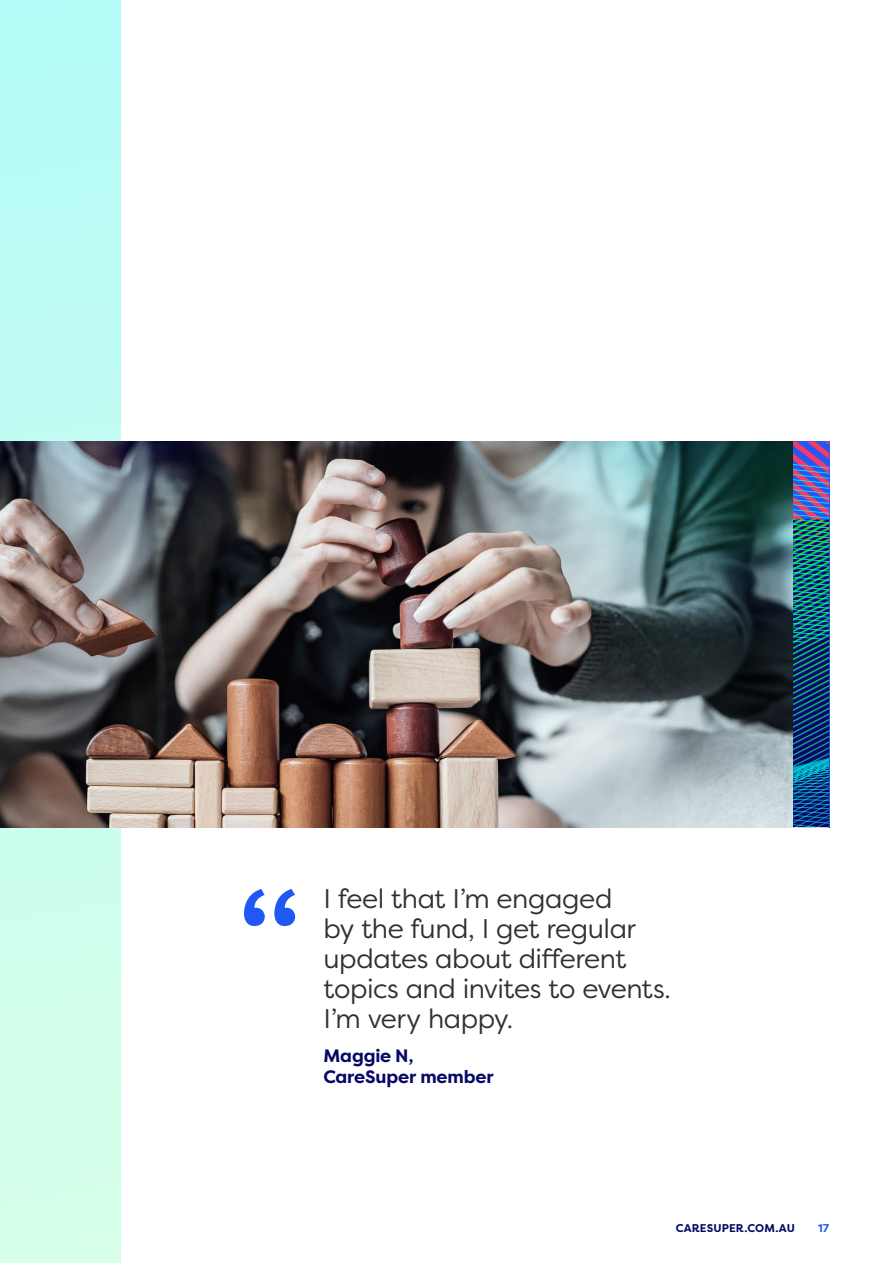
<style>
.page{position:relative;width:893px;height:1263px;background:#fff}
.page>*{position:absolute;margin:0;border:0;box-sizing:border-box;transform-origin:0 0}
.t1{font:500 135px "Filson Pro";color:#2158f5}
.t2{font:27px/30px "Filson Pro";letter-spacing:-.015em;color:#303030}
.t3{font:700 18px/21px "Filson Pro";letter-spacing:-.01em;color:#060866}
.t4{font:700 11.25px "Filson Pro";letter-spacing:.01em;color:#060866}
.t5{font:700 11.25px "Filson Pro";color:#2158f5}
</style>
<div class="page">
<svg style="left:0;top:0;width:120px;height:1263px;background:#c5fcef"></svg>
<img style="left:0;top:442px;width:793px;height:385px">
<img style="left:793px;top:442px;width:37px;height:385px">
<h1 class="t1" style="left:238px;top:845px;width:66px">“</h1>
<p class="t2" style="left:324px;top:883px;width:349px">I feel that I’m engaged<br>by the fund, I get regular updates about different topics and invites to events.<br>I’m very happy.</p>
<p class="t3" style="left:324px;top:1045px;width:172px">Maggie N,<br>CareSuper member</p>
<p class="t4" style="left:676px;top:1221px;width:121px">CARESUPER.COM.AU</p>
<p class="t5" style="left:818px;top:1221px;width:13px">17</p>
</div>
